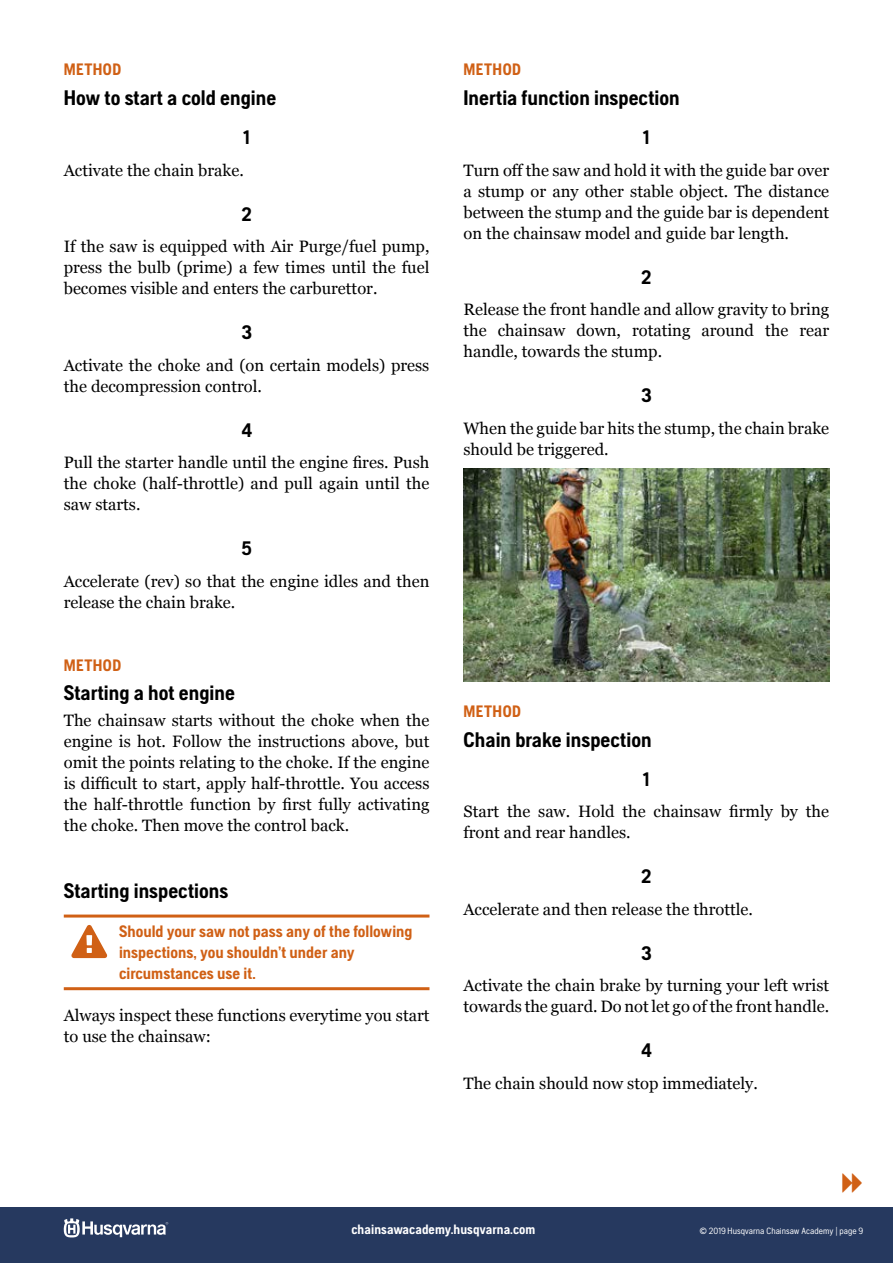
<style>
.page{position:relative;width:893px;height:1263px;background:#fff}
.page>*{position:absolute;margin:0;border:0;box-sizing:border-box;transform-origin:0 0}
.t1{font:700 21px "Husqvarna Gothic";color:#000}
.t2{font:700 19.5px "Husqvarna Gothic";color:#000}
.t3{font:16.5px/21px "Georgia";color:#000}
.t4{font:700 16.5px/21px "Husqvarna Gothic";color:#d06015}
.t5{font:700 13.5px "Husqvarna Gothic";letter-spacing:.005em;color:#fff}
.t6{font:9px "Husqvarna Gothic";letter-spacing:.005em;color:#fff}
</style>
<div class="page">
<div style="left:0;top:1208px;width:893px;height:55px;background:#26395f"></div>
<svg style="left:64px;top:1218px;width:104px;height:19px"></svg>
<hr style="left:64px;top:914px;width:365px;height:3px;background:#d06015">
<hr style="left:64px;top:987px;width:365px;height:3px;background:#d06015">
<svg style="left:71px;top:925px;width:36px;height:33px"></svg>
<img style="left:463px;top:469px;width:366px;height:212px">
<p class="t4" style="left:64px;top:59px;width:59px">METHOD</p>
<p class="t1" style="left:64px;top:86px;width:214px">How to start a cold engine</p>
<p class="t2" style="left:243px;top:126px;width:8px">1</p>
<p class="t3" style="left:64px;top:160px;width:182px">Activate the chain brake.</p>
<p class="t2" style="left:242px;top:202px;width:12px">2</p>
<p class="t3" style="left:64px;top:236px;width:367px;text-align:justify">If the saw is equipped with Air Purge/fuel pump, press the bulb (prime) a few times until the fuel becomes visible and enters the carburettor.</p>
<p class="t2" style="left:241px;top:321px;width:12px">3</p>
<p class="t3" style="left:64px;top:355px;width:367px">Activate the choke and (on certain models) press the decompression control.</p>
<p class="t2" style="left:241px;top:418px;width:12px">4</p>
<p class="t3" style="left:64px;top:452px;width:367px;text-align:justify">Pull the starter handle until the engine fires. Push the choke (half-throttle) and pull again until the saw starts.</p>
<p class="t2" style="left:241px;top:537px;width:12px">5</p>
<p class="t3" style="left:64px;top:571px;width:367px">Accelerate (rev) so that the engine idles and then release the chain brake.</p>
<p class="t4" style="left:64px;top:654px;width:59px">METHOD</p>
<p class="t1" style="left:64px;top:681px;width:173px">Starting a hot engine</p>
<p class="t3" style="left:64px;top:710px;width:367px;text-align:justify">The chainsaw starts without the choke when the engine is hot. Follow the instructions above, but omit the points relating to the choke. If the engine is difficult to start, apply half-throttle. You access the half-throttle function by first fully activating the choke. Then move the control back.</p>
<p class="t1" style="left:64px;top:879px;width:166px">Starting inspections</p>
<p class="t4" style="left:119px;top:920px;width:295px">Should your saw not pass any of the following inspections, you shouldn’t under any circumstances use it.</p>
<p class="t3" style="left:64px;top:1005px;width:367px">Always inspect these functions everytime you start to use the chainsaw:</p>
<p class="t4" style="left:463px;top:59px;width:59px">METHOD</p>
<p class="t1" style="left:463px;top:86px;width:218px">Inertia function inspection</p>
<p class="t2" style="left:643px;top:126px;width:8px">1</p>
<p class="t3" style="left:463px;top:160px;width:367px;text-align:justify">Turn off the saw and hold it with the guide bar over a stump or any other stable object. The distance between the stump and the guide bar is dependent on the chainsaw model and guide bar length.</p>
<p class="t2" style="left:641px;top:265px;width:12px">2</p>
<p class="t3" style="left:463px;top:299px;width:367px;text-align:justify">Release the front handle and allow gravity to bring the chainsaw down, rotating around the rear handle, towards the stump.</p>
<p class="t2" style="left:641px;top:384px;width:12px">3</p>
<p class="t3" style="left:463px;top:418px;width:367px">When the guide bar hits the stump, the chain brake should be triggered.</p>
<p class="t4" style="left:463px;top:701px;width:59px">METHOD</p>
<p class="t1" style="left:463px;top:727px;width:190px">Chain brake inspection</p>
<p class="t2" style="left:643px;top:768px;width:8px">1</p>
<p class="t3" style="left:463px;top:801px;width:367px">Start the saw. Hold the chainsaw firmly by the front and rear handles.</p>
<p class="t2" style="left:641px;top:865px;width:12px">2</p>
<p class="t3" style="left:463px;top:899px;width:291px">Accelerate and then release the throttle.</p>
<p class="t2" style="left:641px;top:942px;width:12px">3</p>
<p class="t3" style="left:463px;top:975px;width:367px">Activate the chain brake by turning your left wrist towards the guard. Do not let go of the front handle.</p>
<p class="t2" style="left:641px;top:1039px;width:12px">4</p>
<p class="t3" style="left:463px;top:1073px;width:296px">The chain should now stop immediately.</p>
<p class="t5" style="left:351px;top:1222px;width:186px">chainsawacademy.husqvarna.com</p>
<p class="t6" style="left:699px;top:1226px;width:165px">© 2019 Husqvarna Chainsaw Academy | page 9</p>
</div>
